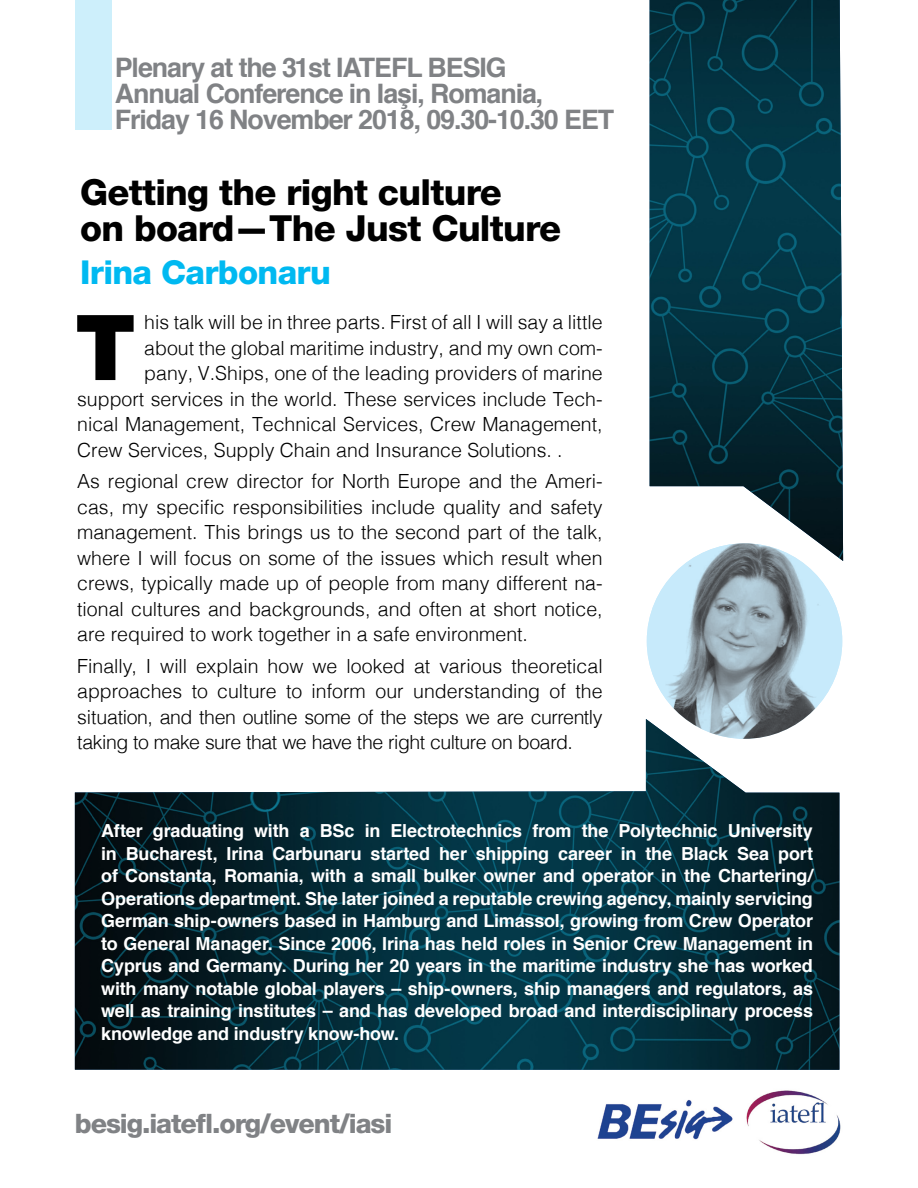
<style>
.page{position:relative;width:918px;height:1188px;background:#fff}
.page>*{position:absolute;margin:0;border:0;box-sizing:border-box;transform-origin:0 0}
.t1{font:900 90.9px "Helvetica Neue";color:#000}
.t2{font:800 36px/36px "Helvetica Neue";letter-spacing:-.02em;color:#000}
.t3{font:800 33px "Helvetica Neue";letter-spacing:-.02em;color:#00b9f1}
.t4{font:700 26.85px/26.2px "Helvetica";letter-spacing:-.04em;color:#808285}
.t5{font:800 26.85px "Helvetica Neue";letter-spacing:-.04em;color:#808285}
.t6{font:300 19.5px/25.5px "Helvetica";color:#000;text-align:justify}
.t7{font:700 18px/22.5px "Helvetica";letter-spacing:-.01em;color:#fff;text-align:justify}
</style>
<div class="page">
<img style="left:650px;top:0;width:193px;height:561px">
<img style="left:75px;top:719px;width:764px;height:351px">
<img style="left:647px;top:543px;width:195px;height:196px;border-radius:98px">
<img style="left:597px;top:1100px;width:136px;height:40px">
<div style="left:75px;top:0;width:36px;height:130px;background:#cdeffb"></div>
<img style="left:746px;top:1090px;width:95px;height:65px">
<h3 class="t4" style="left:115px;top:55px;width:501px">Plenary at the 31st IATEFL BESIG<br>Annual Conference in Iaşi, Romania,<br>Friday 16 November 2018, 09.30-10.30 EET</h3>
<h2 class="t2" style="left:80px;top:175px;width:482px">Getting the right culture<br>on board—The Just Culture</h2>
<h3 class="t3" style="left:80px;top:253px;width:252px">Irina Carbonaru</h3>
<h1 class="t1" style="left:75px;top:293px;width:62px">T</h1>
<p class="t6" style="left:144px;top:308px;width:460px">his talk will be in three parts. First of all I will say a little</p>
<p class="t6" style="left:144px;top:334px;width:460px">about the global maritime industry, and my own com-</p>
<p class="t6" style="left:144px;top:359px;width:460px">pany, V.Ships, one of the leading providers of marine</p>
<p class="t6" style="left:77px;top:385px;width:527px">support services in the world. These services include Tech-</p>
<p class="t6" style="left:77px;top:410px;width:527px">nical Management, Technical Services, Crew Management,</p>
<p class="t6" style="left:77px;top:436px;width:487px">Crew Services, Supply Chain and Insurance Solutions. .</p>
<p class="t6" style="left:77px;top:467px;width:527px">As regional crew director for North Europe and the Ameri&shy;cas, my specific responsibilities include quality and safety management. This brings us to the second part of the talk, where I will focus on some of the issues which result when crews, typically made up of people from many different na&shy;tional cultures and backgrounds, and often at short notice, are required to work together in a safe environment.</p>
<p class="t6" style="left:77px;top:652px;width:527px">Finally, I will explain how we looked at various theoretical approaches to culture to inform our understanding of the situation, and then outline some of the steps we are currently taking to make sure that we have the right culture on board.</p>
<p class="t7" style="left:101px;top:820px;width:713px">After graduating with a BSc in Electrotechnics from the Polytechnic University in Bucharest, Irina Carbunaru started her shipping career in the Black Sea port of Constanta, Romania, with a small bulker owner and operator in the Chartering/ Operations department. She later joined a reputable crewing agency, mainly servicing German ship-owners based in Hamburg and Limassol, growing from Crew Operator to General Manager. Since 2006, Irina has held roles in Senior Crew Management in Cyprus and Germany. During her 20 years in the maritime industry she has worked with many notable global players – ship-owners, ship managers and regulators, as well as training institutes – and has developed broad and interdisciplinary process knowledge and industry know-how.</p>
<h3 class="t5" style="left:75px;top:1107px;width:319px">besig.iatefl.org/event/iasi</h3>
</div>
